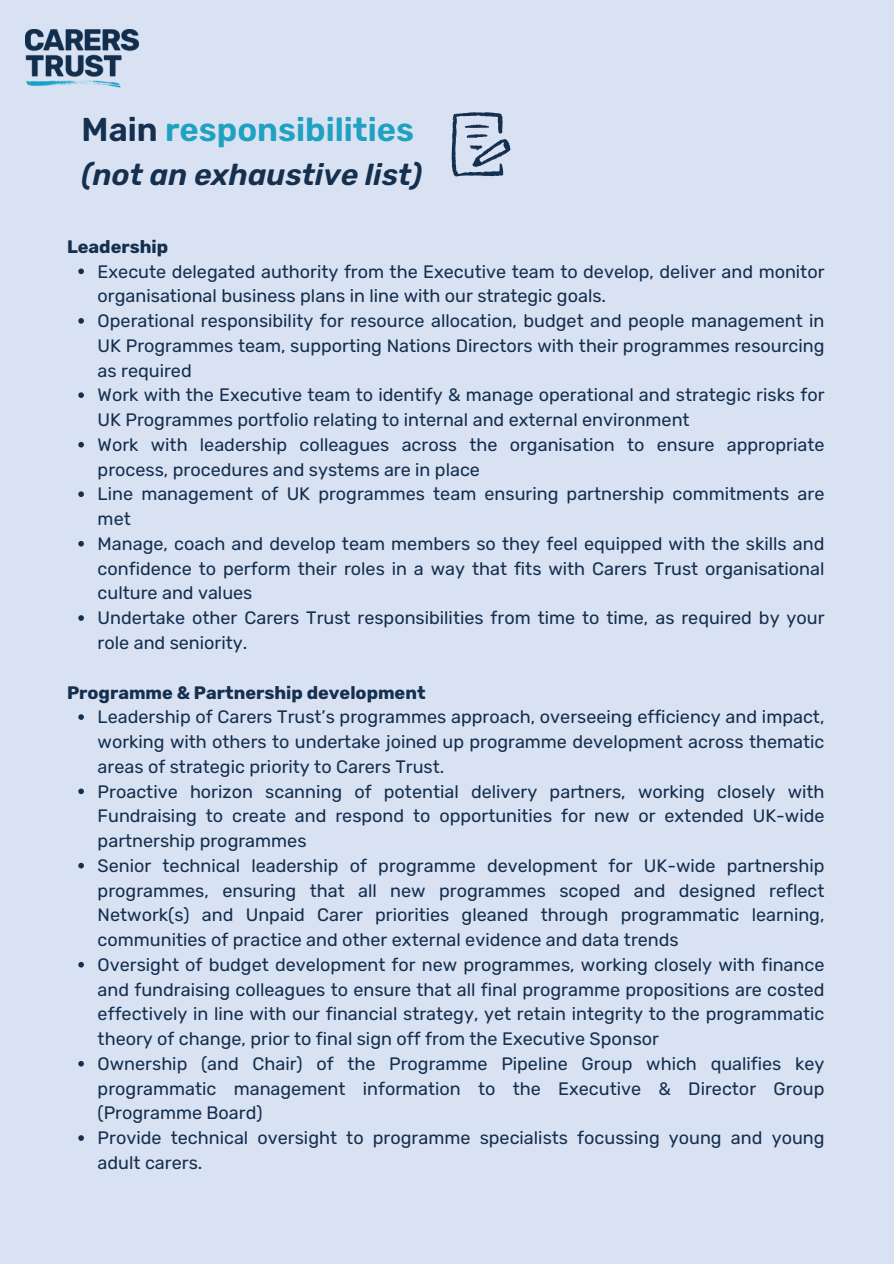
<style>
.page{position:relative;width:894px;height:1264px;background:#fff}
.page>*{position:absolute;margin:0;border:0;box-sizing:border-box;transform-origin:0 0}
.t1{font:600 33px "Rubik";color:#1fa1c0}
.t2{font:italic 600 30px "Rubik";color:#152f4e}
.t3{font:18px/24.8px "Rubik";color:#152f4e;text-align:justify}
.t4{font:700 18px "Rubik";color:#152f4e}
.s1{color:#152f4e}
</style>
<div class="page">
<div style="left:0;top:0;width:893px;height:1263px;background:#d9e2f3"></div>
<img style="left:25px;top:30px;width:114px;height:58px">
<svg style="left:78px;top:268px;width:6px;height:6px"></svg>
<svg style="left:78px;top:318px;width:6px;height:6px"></svg>
<svg style="left:78px;top:392px;width:6px;height:6px"></svg>
<svg style="left:78px;top:442px;width:6px;height:5px"></svg>
<svg style="left:78px;top:491px;width:6px;height:6px"></svg>
<svg style="left:78px;top:541px;width:6px;height:5px"></svg>
<svg style="left:78px;top:615px;width:6px;height:6px"></svg>
<svg style="left:78px;top:714px;width:6px;height:6px"></svg>
<svg style="left:78px;top:788px;width:6px;height:6px"></svg>
<svg style="left:78px;top:862px;width:6px;height:6px"></svg>
<svg style="left:78px;top:961px;width:6px;height:6px"></svg>
<svg style="left:78px;top:1061px;width:6px;height:5px"></svg>
<svg style="left:78px;top:1135px;width:6px;height:5px"></svg>
<svg style="left:451px;top:112px;width:60px;height:65px"></svg>
<p class="t1" style="left:82px;top:110px;width:334px"><span class="s1">Main</span> responsibilities</p>
<p class="t2" style="left:82px;top:157px;width:342px">(not an exhaustive list)</p>
<h1 class="t4" style="left:67px;top:236px;width:103px">Leadership</h1>
<p class="t3" style="left:98px;top:259px;width:728px">Execute delegated authority from the Executive team to develop, deliver and monitor organisational business plans in line with our strategic goals.</p>
<h2 class="t3" style="left:98px;top:308px;width:728px">Operational responsibility for resource allocation, budget and people management in UK Programmes team, supporting Nations Directors with their programmes resourcing as required</h2>
<p class="t3" style="left:98px;top:383px;width:728px">Work with the Executive team to identify &amp; manage operational and strategic risks for<br>UK Programmes portfolio relating to internal and external environment</p>
<p class="t3" style="left:98px;top:432px;width:728px">Work with leadership colleagues across the organisation to ensure appropriate process, procedures and systems are in place</p>
<p class="t3" style="left:98px;top:482px;width:728px">Line management of UK programmes team ensuring partnership commitments are met</p>
<p class="t3" style="left:98px;top:531px;width:728px">Manage, coach and develop team members so they feel equipped with the skills and confidence to perform their roles in a way that fits with Carers Trust organisational culture and values</p>
<p class="t3" style="left:98px;top:605px;width:728px">Undertake other Carers Trust responsibilities from time to time, as required by your role and seniority.</p>
<p class="t4" style="left:67px;top:681px;width:360px">Programme &amp; Partnership development</p>
<p class="t3" style="left:98px;top:704px;width:728px">Leadership of Carers Trust’s programmes approach, overseeing efficiency and impact, working with others to undertake joined up programme development across thematic areas of strategic priority to Carers Trust.</p>
<h2 class="t3" style="left:98px;top:779px;width:728px">Proactive horizon scanning of potential delivery partners, working closely with Fundraising to create and respond to opportunities for new or extended UK-wide partnership programmes</h2>
<p class="t3" style="left:98px;top:853px;width:728px">Senior technical leadership of programme development for UK-wide partnership programmes, ensuring that all new programmes scoped and designed reflect Network(s) and Unpaid Carer priorities gleaned through programmatic learning, communities of practice and other external evidence and data trends</p>
<p class="t3" style="left:98px;top:952px;width:728px">Oversight of budget development for new programmes, working closely with finance and fundraising colleagues to ensure that all final programme propositions are costed effectively in line with our financial strategy, yet retain integrity to the programmatic theory of change, prior to final sign off from the Executive Sponsor</p>
<p class="t3" style="left:98px;top:1051px;width:728px">Ownership (and Chair) of the Programme Pipeline Group which qualifies key programmatic management information to the Executive &amp; Director Group (Programme Board)</p>
<p class="t3" style="left:98px;top:1125px;width:728px">Provide technical oversight to programme specialists focussing young and young adult carers.</p>
</div>
